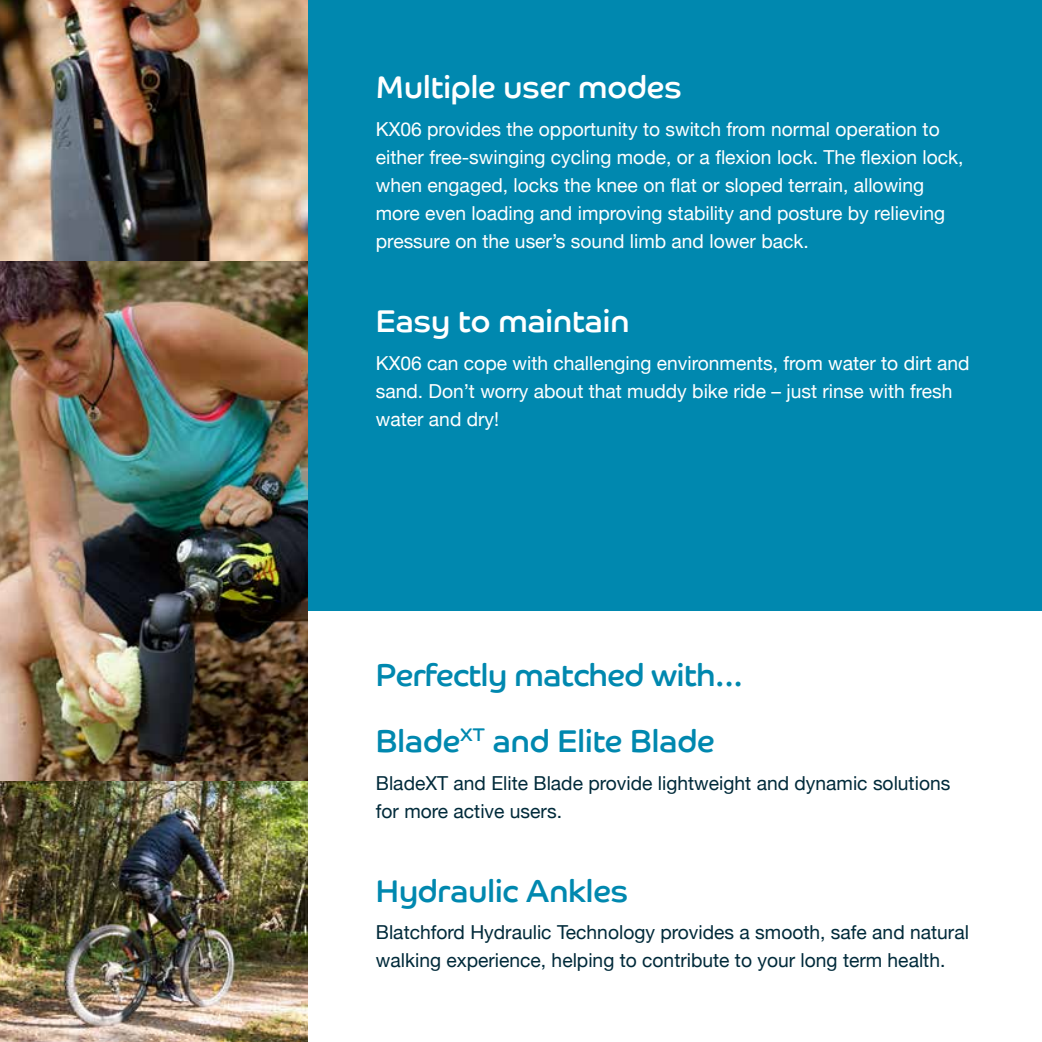
<style>
.page{position:relative;width:1042px;height:1042px;background:#fff}
.page>*{position:absolute;margin:0;border:0;box-sizing:border-box;transform-origin:0 0}
.t1{font:31.5px/66px "Co Headline";color:#0088af}
.t2{font:31.5px "Co Headline";color:#fff}
.t3{font:19.25px/28px "Helvetica Neue";color:#fff}
.t4{font:19.25px/28px "Helvetica Neue";color:#002a3a}
</style>
<div class="page">
<div style="left:0;top:0;width:1042px;height:610px;background:#0088af"></div>
<img style="left:0;top:260px;width:308px;height:521px">
<img style="left:0;top:0;width:308px;height:260px">
<img style="left:0;top:781px;width:308px;height:261px">
<h1 class="t2" style="left:376px;top:68px;width:307px">Multiple user modes</h1>
<p class="t3" style="left:376px;top:116px;width:589px">KX06 provides the opportunity to switch from normal operation to either free-swinging cycling mode, or a flexion lock. The flexion lock, when engaged, locks the knee on flat or sloped terrain, allowing more even loading and improving stability and posture by relieving pressure on the user’s sound limb and lower back.</p>
<h1 class="t2" style="left:376px;top:302px;width:255px">Easy to maintain</h1>
<p class="t3" style="left:376px;top:350px;width:595px">KX06 can cope with challenging environments, from water to dirt and sand. Don’t worry about that muddy bike ride – just rinse with fresh water and dry!</p>
<h1 class="t1" style="left:376px;top:642px;width:369px">Perfectly matched with...<br>Blade<sup>XT</sup> and Elite Blade</h1>
<p class="t4" style="left:376px;top:770px;width:576px">BladeXT and Elite Blade provide lightweight and dynamic solutions for more active users.</p>
<h1 class="t1" style="left:376px;top:857px;width:254px">Hydraulic Ankles</h1>
<p class="t4" style="left:376px;top:919px;width:594px">Blatchford Hydraulic Technology provides a smooth, safe and natural walking experience, helping to contribute to your long term health.</p>
</div>
